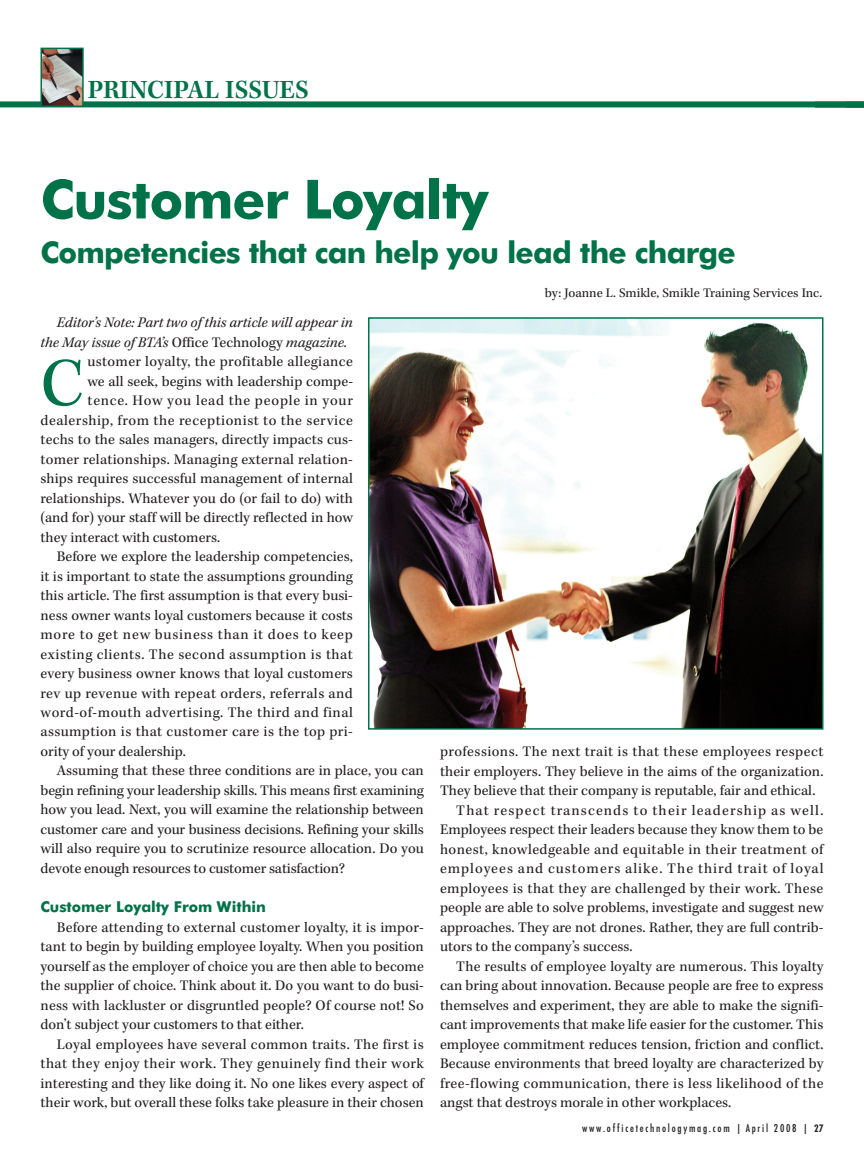
<style>
.page{position:relative;width:864px;height:1161px;background:#fff}
.page>*{position:absolute;margin:0;border:0;box-sizing:border-box;transform-origin:0 0}
.t1{font:70.65px "Kepler Std";color:#007249}
.t2{font:700 54px "Futura BT";letter-spacing:-.02em;color:#007249}
.t3{font:700 30px "Futura BT";letter-spacing:-.025em;color:#007249}
.t4{font:600 27px "Kepler Std";color:#007249}
.t5{font:15px/19.5px "Kepler Std";letter-spacing:.005em;color:#231f20;text-align:justify}
.t6{font:15px "Kepler Std";letter-spacing:.025em;color:#231f20}
.t7{font:15px "Kepler Std";letter-spacing:.035em;color:#231f20}
.t8{font:italic 15px/19.5px "Kepler Std";color:#231f20}
.t9{font:15px "Kepler Std";letter-spacing:.05em;color:#231f20}
.t10{font:15px "Kepler Std";letter-spacing:.03em;color:#231f20}
.t11{font:15px "Kepler Std";letter-spacing:.065em;color:#231f20}
.t12{font:15px "Kepler Std";letter-spacing:.075em;color:#231f20}
.t13{font:700 15px "Futura BT";color:#007249}
.t14{font:13.5px "Kepler Std";color:#231f20}
.t15{font:500 condensed 10.5px "Futura";letter-spacing:.165em;color:#231f20}
.s1{font-style:normal}
.s2{font-family:"Futura BT";font-weight:700}
</style>
<div class="page">
<div style="left:815px;top:102px;width:49px;height:6px;background:#3a9172"></div>
<div style="left:0;top:101px;width:864px;height:6px;background:#007249"></div>
<img style="left:43px;top:51px;width:38px;height:53px">
<div style="left:40px;top:48px;width:44px;height:59px;border:2px solid #007249"></div>
<div style="left:846px;top:102px;width:18px;height:6px;background:#007249"></div>
<img style="left:371px;top:320px;width:449px;height:407px">
<div style="left:368px;top:317px;width:455px;height:413px;border:2px solid #007249"></div>
<h3 class="t4" style="left:88px;top:73px;width:223px">PRINCIPAL ISSUES</h3>
<h2 class="t2" style="left:40px;top:178px;width:450px">Customer Loyalty</h2>
<h3 class="t3" style="left:40px;top:241px;width:697px">Competencies that can help you lead the charge</h3>
<p class="t14" style="left:545px;top:288px;width:279px">by: Joanne L. Smikle, Smikle Training Services Inc.</p>
<p class="t8" style="left:40px;top:314px;width:314px;text-indent:16px">Editor’s Note: Part two of this article will appear in the May issue of BTA’s <span class="s1">Office Technology</span> magazine.</p>
<h1 class="t1" style="left:40px;top:357px;width:45px">C</h1>
<p class="t5" style="left:87px;top:353px;width:267px">ustomer loyalty, the profitable allegiance</p>
<p class="t5" style="left:87px;top:373px;width:267px">we all seek, begins with leadership compe-</p>
<p class="t9" style="left:87px;top:395px;width:267px">tence. How you lead the people in your</p>
<p class="t7" style="left:40px;top:414px;width:314px">dealership, from the receptionist to the service</p>
<p class="t5" style="left:40px;top:431px;width:314px">techs to the sales managers, directly impacts cus-</p>
<p class="t5" style="left:40px;top:451px;width:314px">tomer relationships. Managing external relation-</p>
<p class="t5" style="left:40px;top:470px;width:314px">ships requires successful management of internal</p>
<p class="t5" style="left:40px;top:490px;width:314px">relationships. Whatever you do (or fail to do) with</p>
<p class="t5" style="left:40px;top:509px;width:314px">(and for) your staff will be directly reflected in how</p>
<p class="t5" style="left:40px;top:529px;width:181px">they interact with customers.</p>
<p class="t5" style="left:57px;top:548px;width:298px">Before we explore the leadership competencies,</p>
<p class="t5" style="left:40px;top:568px;width:314px">it is important to state the assumptions grounding</p>
<p class="t5" style="left:40px;top:587px;width:314px">this article. The first assumption is that every busi-</p>
<p class="t5" style="left:40px;top:607px;width:314px">ness owner wants loyal customers because it costs</p>
<p class="t9" style="left:40px;top:629px;width:314px">more to get new business than it does to keep</p>
<p class="t7" style="left:40px;top:648px;width:314px">existing clients. The second assumption is that</p>
<p class="t5" style="left:40px;top:665px;width:314px">every business owner knows that loyal customers</p>
<p class="t6" style="left:40px;top:687px;width:314px">rev up revenue with repeat orders, referrals and</p>
<p class="t7" style="left:40px;top:707px;width:314px">word-of-mouth advertising. The third and final</p>
<p class="t6" style="left:40px;top:726px;width:314px">assumption is that customer care is the top pri-</p>
<p class="t5" style="left:40px;top:743px;width:147px">ority of your dealership.</p>
<p class="t5" style="left:57px;top:763px;width:369px">Assuming that these three conditions are in place, you can</p>
<p class="t5" style="left:40px;top:782px;width:385px">begin refining your leadership skills. This means first examining</p>
<p class="t5" style="left:40px;top:802px;width:385px">how you lead. Next, you will examine the relationship between</p>
<p class="t5" style="left:40px;top:821px;width:385px">customer care and your business decisions. Refining your skills</p>
<p class="t5" style="left:40px;top:841px;width:385px">will also require you to scrutinize resource allocation. Do you</p>
<p class="t5" style="left:40px;top:860px;width:306px">devote enough resources to customer satisfaction?</p>
<p class="t13" style="left:40px;top:901px;width:227px">Customer Loyalty From Within</p>
<p class="t5" style="left:40px;top:919px;width:385px;text-indent:16px">Before attending to external customer loyalty, it is impor&shy;tant to begin by building employee loyalty. When you position yourself as the employer of choice you are then able to become the supplier of choice. Think about it. Do you want to do busi&shy;ness with lackluster or disgruntled people? Of course not! So don’t subject your customers to that either.</p>
<p class="t5" style="left:40px;top:1036px;width:385px;text-indent:16px">Loyal employees have several common traits. The first is that they enjoy their work. They genuinely find their work interesting and they like doing it. No one likes every aspect of their work, but overall these folks take pleasure in their chosen</p>
<p class="t6" style="left:440px;top:746px;width:385px">professions. The next trait is that these employees respect</p>
<p class="t5" style="left:440px;top:763px;width:385px">their employers. They believe in the aims of the organization.</p>
<p class="t5" style="left:440px;top:782px;width:377px">They believe that their company is reputable, fair and ethical.</p>
<p class="t12" style="left:456px;top:804px;width:369px">That respect transcends to their leadership as well.</p>
<p class="t5" style="left:440px;top:821px;width:385px">Employees respect their leaders because they know them to be</p>
<p class="t10" style="left:440px;top:843px;width:385px">honest, knowledgeable and equitable in their treatment of</p>
<p class="t11" style="left:440px;top:863px;width:385px">employees and customers alike. The third trait of loyal</p>
<p class="t6" style="left:440px;top:882px;width:385px">employees is that they are challenged by their work. These</p>
<p class="t5" style="left:440px;top:899px;width:385px">people are able to solve problems, investigate and suggest new</p>
<p class="t5" style="left:440px;top:919px;width:385px">approaches. They are not drones. Rather, they are full contrib-</p>
<p class="t5" style="left:440px;top:938px;width:194px">utors to the company’s success.</p>
<p class="t5" style="left:456px;top:958px;width:369px">The results of employee loyalty are numerous. This loyalty</p>
<p class="t5" style="left:440px;top:977px;width:385px">can bring about innovation. Because people are free to express</p>
<p class="t5" style="left:440px;top:997px;width:385px">themselves and experiment, they are able to make the signifi-</p>
<p class="t5" style="left:440px;top:1016px;width:385px">cant improvements that make life easier for the customer. This</p>
<p class="t5" style="left:440px;top:1036px;width:385px">employee commitment reduces tension, friction and conflict.</p>
<p class="t5" style="left:440px;top:1055px;width:385px">Because environments that breed loyalty are characterized by</p>
<p class="t6" style="left:440px;top:1077px;width:385px">free-flowing communication, there is less likelihood of the</p>
<p class="t5" style="left:440px;top:1094px;width:293px">angst that destroys morale in other workplaces.</p>
<p class="t15" style="left:582px;top:1122px;width:243px">www.officetechnologymag.com | April 2008 | <span class="s2">27</span></p>
</div>
